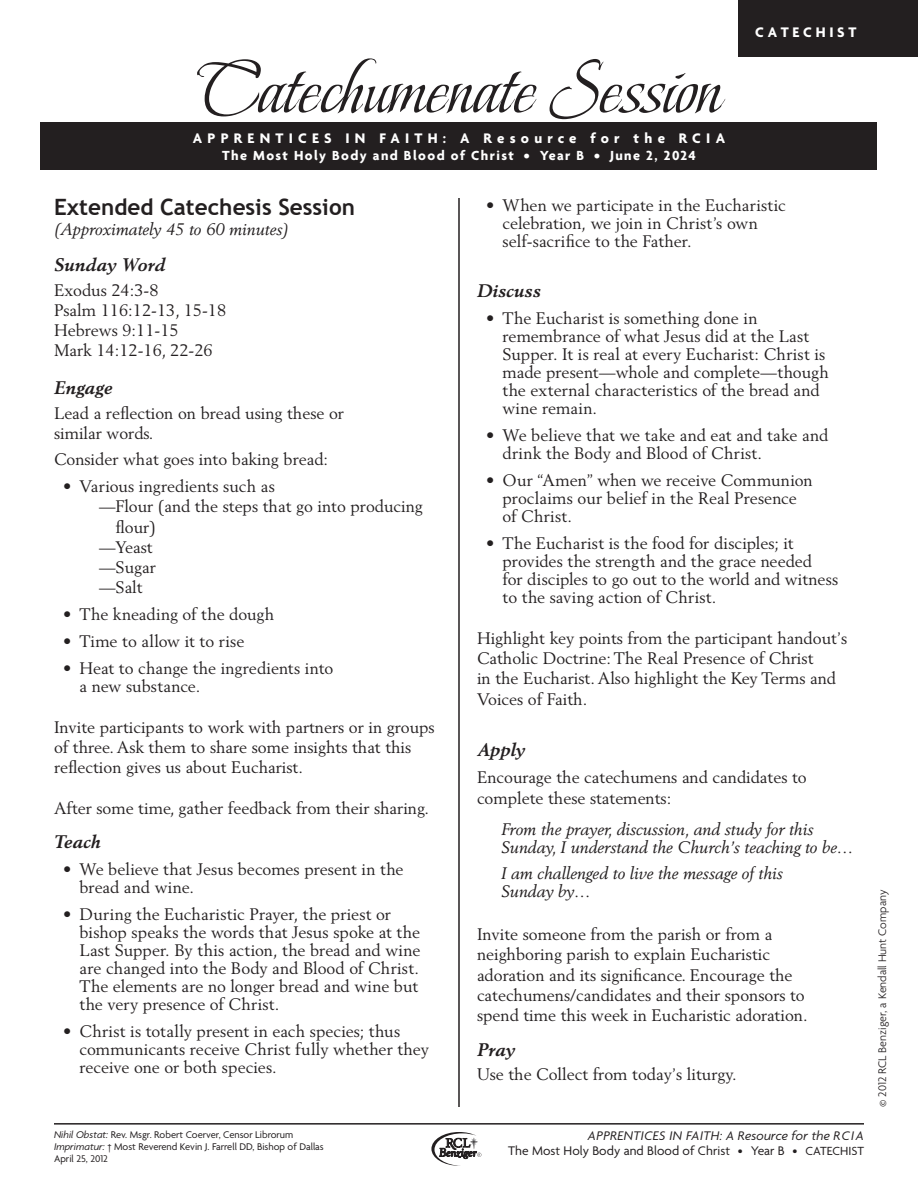
<style>
.page{position:relative;width:918px;height:1188px;background:#fff}
.page>*{position:absolute;margin:0;border:0;box-sizing:border-box;transform-origin:0 0}
.t1{font:78px "Beau Rivage";color:#231f20}
.HeadA{font:700 22.5px "Trebuchet MS";color:#231f20}
.HeadB{font:italic 700 18px "Berling LT Std";letter-spacing:.005em;color:#231f20}
.Body{font:italic 700 18px "Berling LT Std";letter-spacing:.005em;color:#231f20}
.Body-2{font:16.5px/18px "Berling LT Std";color:#231f20}
.Italic_indent_-_ask{font:italic 16.5px/18px "Berling LT Std";color:#231f20}
.SundayWord_SCRIPTURE{font:16.5px "Berling LT Std";color:#231f20}
.IndentUnderBodyBulle{font:16.5px/20.2px "Berling LT Std";color:#231f20}
.HeadA-2{font:italic 16.5px "Berling LT Std";color:#231f20}
.t2{font:700 15px "Agenda";letter-spacing:.35em;color:#fff}
.t3{font:700 15px "Agenda";letter-spacing:.25em;color:#fff}
.t4{font:700 14.25px "Agenda";letter-spacing:.1em;color:#fff}
.t5{font:italic 13.5px/15px "Agenda";letter-spacing:.025em;color:#231f20;text-align:right}
.t6{font:300 12px "Agenda";color:#231f20}
.Bottom_rule{font:10.5px/12px "Agenda";color:#231f20}
.s1{font-style:italic}
.s2{font-style:normal}
.s3{font-style:normal;font-size:12.75px}
</style>
<div class="page">
<div style="left:739px;top:0;width:179px;height:57px;background:#231f20"></div>
<div style="left:40px;top:122px;width:838px;height:48px;background:#231f20"></div>
<hr style="left:458px;top:198px;width:2px;height:909px;background:#231f20">
<hr style="left:54px;top:1123px;width:810px;height:2px;background:#231f20">
<svg style="left:431px;top:1132px;width:50px;height:34px"></svg>
<p class="t3" style="left:755px;top:24px;width:103px">CATECHIST</p>
<p class="t1" style="left:197px;top:25px;width:526px">Catechumenate Session</p>
<p class="t2" style="left:193px;top:130px;width:534px">APPRENTICES IN FAITH: A Resource for the RCIA</p>
<p class="t4" style="left:222px;top:147px;width:475px">The Most Holy Body and Blood of Christ • Year B • June 2, 2024</p>
<p class="Body-2" style="left:502px;top:196px;width:285px;text-indent:-16px">• When we participate in the Eucharistic celebration, we join in Christ’s own self-sacrifice to the Father.</p>
<p class="HeadB" style="left:477px;top:280px;width:65px">Discuss</p>
<p class="Body-2" style="left:502px;top:309px;width:328px;text-indent:-16px">• The Eucharist is something done in remembrance of what Jesus did at the Last Supper. It is real at every Eucharist: Christ is made present—whole and complete—though the external characteristics of the bread and wine remain.</p>
<p class="Body-2" style="left:502px;top:426px;width:327px;text-indent:-16px">• We believe that we take and eat and take and drink the Body and Blood of Christ.</p>
<p class="Body-2" style="left:502px;top:471px;width:312px;text-indent:-16px">• Our “Amen” when we receive Communion proclaims our belief in the Real Presence of Christ.</p>
<p class="Body-2" style="left:502px;top:534px;width:337px;text-indent:-16px">• The Eucharist is the food for disciples; it provides the strength and the grace needed<br>for disciples to go out to the world and witness to the saving action of Christ.</p>
<p class="Body-2" style="left:477px;top:628px;width:372px;line-height:20.2px">Highlight key points from the participant handout’s Catholic Doctrine: The Real Presence of Christ<br>in the Eucharist. Also highlight the Key Terms and Voices of Faith.</p>
<p class="Body" style="left:477px;top:738px;width:50px">Apply</p>
<p class="Body-2" style="left:477px;top:767px;width:331px;line-height:20.2px">Encourage the catechumens and candidates to complete these statements:</p>
<p class="Italic_indent_-_ask" style="left:501px;top:820px;width:354px">From the prayer, discussion, and study for this<br>Sunday, I understand the Church’s teaching to be…</p>
<p class="Italic_indent_-_ask" style="left:501px;top:864px;width:283px">I am challenged to live the message of this<br>Sunday by…</p>
<p class="Body-2" style="left:477px;top:924px;width:332px;line-height:20.2px">Invite someone from the parish or from a neighboring parish to explain Eucharistic adoration and its significance. Encourage the catechumens/candidates and their sponsors to spend time this week in Eucharistic adoration.</p>
<p class="HeadB" style="left:477px;top:1038px;width:40px">Pray</p>
<p class="Body-2" style="left:477px;top:1065px;width:261px">Use the Collect from today’s liturgy.</p>
<p class="HeadA" style="left:54px;top:193px;width:303px">Extended Catechesis Session</p>
<p class="HeadA-2" style="left:54px;top:219px;width:236px">(Approximately 45 to 60 minutes)</p>
<p class="HeadB" style="left:54px;top:254px;width:113px">Sunday Word</p>
<p class="SundayWord_SCRIPTURE" style="left:54px;top:280px;width:106px">Exodus 24:3-8</p>
<p class="SundayWord_SCRIPTURE" style="left:54px;top:300px;width:174px">Psalm 116:12-13, 15-18</p>
<p class="SundayWord_SCRIPTURE" style="left:54px;top:320px;width:126px">Hebrews 9:11-15</p>
<p class="SundayWord_SCRIPTURE" style="left:54px;top:341px;width:160px">Mark 14:12-16, 22-26</p>
<p class="HeadB" style="left:54px;top:377px;width:60px">Engage</p>
<p class="Body-2" style="left:54px;top:402px;width:291px;line-height:20.2px">Lead a reflection on bread using these or similar words.</p>
<p class="Body-2" style="left:54px;top:450px;width:276px">Consider what goes into baking bread:</p>
<p class="Body-2" style="left:63px;top:477px;width:213px">• Various ingredients such as</p>
<p class="IndentUnderBodyBulle" style="left:116px;top:496px;width:309px;text-indent:-16px">—Flour (and the steps that go into producing flour)</p>
<p class="IndentUnderBodyBulle" style="left:99px;top:537px;width:55px">—Yeast</p>
<p class="IndentUnderBodyBulle" style="left:99px;top:557px;width:58px">—Sugar</p>
<p class="IndentUnderBodyBulle" style="left:99px;top:577px;width:45px">—Salt</p>
<p class="Body-2" style="left:63px;top:605px;width:213px">• The kneading of the dough</p>
<p class="Body-2" style="left:63px;top:632px;width:183px">• Time to allow it to rise</p>
<p class="Body-2" style="left:80px;top:659px;width:255px;text-indent:-16px">• Heat to change the ingredients into a new substance.</p>
<p class="Body-2" style="left:54px;top:717px;width:382px;line-height:20.2px">Invite participants to work with partners or in groups of three. Ask them to share some insights that this reflection gives us about Eucharist.</p>
<p class="Body-2" style="left:54px;top:799px;width:377px">After some time, gather feedback from their sharing.</p>
<p class="HeadB" style="left:54px;top:831px;width:48px">Teach</p>
<p class="Body-2" style="left:80px;top:860px;width:326px;text-indent:-16px">• We believe that Jesus becomes present in the bread and wine.</p>
<p class="Body-2" style="left:80px;top:905px;width:342px;text-indent:-16px">• During the Eucharistic Prayer, the priest or bishop speaks the words that Jesus spoke at the Last Supper. By this action, the bread and wine are changed into the Body and Blood of Christ.<br>The elements are no longer bread and wine but the very presence of Christ.</p>
<p class="Body-2" style="left:80px;top:1022px;width:351px;text-indent:-16px">• Christ is totally present in each species; thus communicants receive Christ fully whether they receive one or both species.</p>
<p class="Bottom_rule" style="left:54px;top:1129px;width:271px"><span class="s1">Nihil Obstat:</span> Rev. Msgr. Robert Coerver, Censor Librorum<br><span class="s1">Imprimatur:</span> † Most Reverend Kevin J. Farrell DD, Bishop of Dallas<br>April 25, 2012</p>
<p class="t5" style="left:508px;top:1128px;width:357px">APPRENTICES IN FAITH: A Resource for the RCIA<br><span class="s2">The Most Holy Body and Blood of Christ • Year B •</span> <span class="s3">CATECHIST</span></p>
<p class="t6" style="left:876px;top:1107px;width:219px;rotate:-90deg">© 2012 RCL Benziger, a Kendall Hunt Company</p>
</div>
